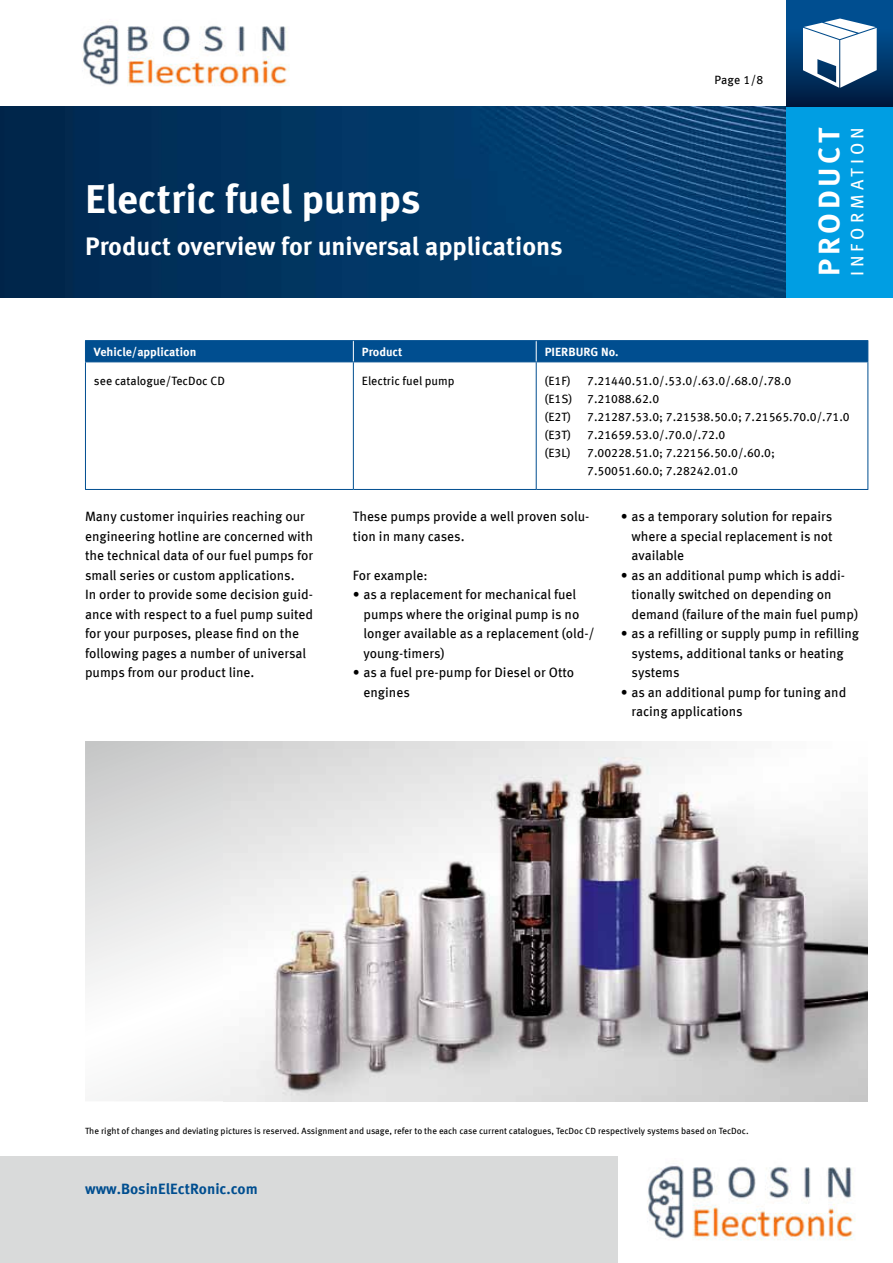
<style>
.page{position:relative;width:893px;height:1263px;background:#fff}
.page>*{position:absolute;margin:0;border:0;box-sizing:border-box;transform-origin:0 0}
.t1{font:700 40.5px "Meta OFC";color:#fff}
.t2{font:700 30px "Meta OFC";letter-spacing:.125em;color:#fff}
.t3{font:700 25.5px "Meta OFC";color:#fff}
.t4{font:18px "Meta OFC";letter-spacing:.225em;color:#fff}
.t5{font:700 15px "Meta OFC";color:#004e90}
.t6{font:13.5px/19.5px "Meta OFC";color:#000}
.t7{font:12px/18px "Meta OFC";color:#000}
.t8{font:700 12px "Meta OFC";color:#fff}
.t9{font:9px "Meta OFC";color:#000}
</style>
<div class="page">
<img style="left:0;top:106px;width:787px;height:192px">
<div style="left:0;top:1157px;width:617px;height:106px;background:#d9dada"></div>
<div style="left:787px;top:106px;width:106px;height:192px;background:#009ee3"></div>
<svg style="left:787px;top:0;width:106px;height:106px;background:#00396f"></svg>
<svg style="left:803px;top:19px;width:74px;height:69px"></svg>
<hr style="left:85px;top:489px;width:268px;height:1px;background:#004e90">
<hr style="left:353px;top:489px;width:183px;height:1px;background:#004e90">
<hr style="left:536px;top:489px;width:332px;height:1px;background:#004e90">
<hr style="left:85px;top:340px;width:268px;height:1px;background:#004e90">
<hr style="left:353px;top:340px;width:183px;height:1px;background:#004e90">
<hr style="left:536px;top:340px;width:332px;height:1px;background:#004e90">
<hr style="left:85px;top:362px;width:1px;height:127px;background:#004e90">
<hr style="left:353px;top:362px;width:1px;height:127px;background:#004e90">
<hr style="left:536px;top:362px;width:1px;height:127px;background:#004e90">
<hr style="left:867px;top:362px;width:1px;height:127px;background:#004e90">
<div style="left:85px;top:341px;width:783px;height:21px;background:#004e90"></div>
<svg style="left:85px;top:741px;width:138px;height:360px"></svg>
<img style="left:223px;top:741px;width:644px;height:360px">
<img style="left:82px;top:25px;width:208px;height:61px">
<img style="left:647px;top:1165px;width:209px;height:75px">
<h1 class="t1" style="left:85px;top:174px;width:337px">electric fuel pumps</h1>
<h3 class="t3" style="left:85px;top:230px;width:479px">Product overview for universal applications</h3>
<p class="t7" style="left:714px;top:70px;width:50px">Page 1/8</p>
<h2 class="t2" style="left:810px;top:276px;width:151px;rotate:-90deg">PrODuCT</h2>
<h3 class="t4" style="left:846px;top:276px;width:150px;rotate:-90deg">INFORMATION</h3>
<p class="t8" style="left:94px;top:344px;width:104px">Vehicle/application</p>
<p class="t8" style="left:362px;top:344px;width:42px">Product</p>
<p class="t8" style="left:545px;top:344px;width:75px">PIerburg No.</p>
<p class="t7" style="left:94px;top:372px;width:132px">see catalogue/TecDoc CD</p>
<p class="t7" style="left:362px;top:372px;width:94px">Electric fuel pump</p>
<p class="t7" style="left:545px;top:372px;width:27px">(E1F)</p>
<p class="t7" style="left:587px;top:372px;width:206px">7.21440.51.0/.53.0/.63.0/.68.0/.78.0</p>
<p class="t7" style="left:545px;top:390px;width:29px">(E1S)</p>
<p class="t7" style="left:587px;top:390px;width:74px">7.21088.62.0</p>
<p class="t7" style="left:545px;top:408px;width:27px">(E2T)</p>
<p class="t7" style="left:587px;top:408px;width:264px">7.21287.53.0; 7.21538.50.0; 7.21565.70.0/.71.0</p>
<p class="t7" style="left:545px;top:426px;width:27px">(E3T)</p>
<p class="t7" style="left:587px;top:426px;width:140px">7.21659.53.0/.70.0/.72.0</p>
<p class="t7" style="left:545px;top:444px;width:27px">(E3L)</p>
<p class="t7" style="left:587px;top:444px;width:189px">7.00228.51.0; 7.22156.50.0/.60.0;<br>7.50051.60.0; 7.28242.01.0</p>
<p class="t6" style="left:85px;top:507px;width:230px">Many customer inquiries reaching our engineering hotline are concerned with the technical data of our fuel pumps for small series or custom applications.<br>In order to provide some decision guid&shy;ance with respect to a fuel pump suited for your purposes, please find on the following pages a number of universal pumps from our product line.</p>
<p class="t6" style="left:353px;top:507px;width:238px">These pumps provide a well proven solu&shy;tion in many cases.</p>
<p class="t6" style="left:353px;top:565px;width:76px">For example:</p>
<p class="t6" style="left:364px;top:585px;width:233px;text-indent:-11px">• as a replacement for mechanical fuel pumps where the original pump is no longer available as a replacement (old-/ young-timers)</p>
<p class="t6" style="left:364px;top:663px;width:212px;text-indent:-11px">• as a fuel pre-pump for Diesel or Otto engines</p>
<p class="t6" style="left:631px;top:507px;width:203px;text-align:justify;text-indent:-11px">• as a temporary solution for repairs where a special replacement is not available</p>
<p class="t6" style="left:631px;top:565px;width:228px;text-indent:-11px">• as an additional pump which is addi&shy;tionally switched on depending on demand (failure of the main fuel pump)</p>
<p class="t6" style="left:631px;top:624px;width:229px;text-indent:-11px">• as a refilling or supply pump in refilling systems, additional tanks or heating systems</p>
<p class="t6" style="left:631px;top:682px;width:216px;text-indent:-11px">• as an additional pump for tuning and racing applications</p>
<p class="t9" style="left:85px;top:1125px;width:665px">The right of changes and deviating pictures is reserved. Assignment and usage, refer to the each case current catalogues, TecDoc CD respectively systems based on TecDoc.</p>
<p class="t5" style="left:85px;top:1179px;width:174px">www.bosinelectronic.com</p>
</div>
